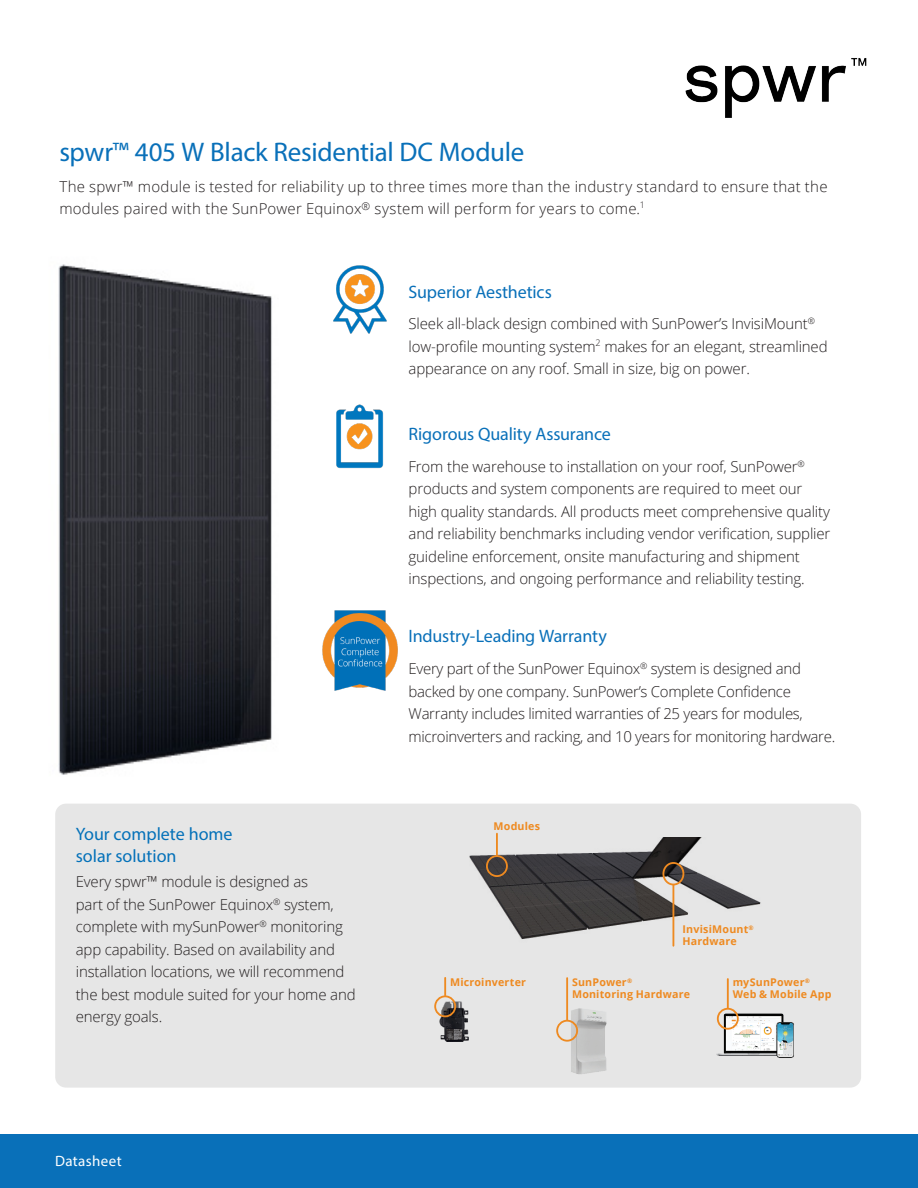
<style>
.page{position:relative;width:918px;height:1188px;background:#fff}
.page>*{position:absolute;margin:0;border:0;box-sizing:border-box;transform-origin:0 0}
.Header_02{font:27px "Myriad Pro";letter-spacing:-.01em;color:#0970b9}
.Header_02-2{font:18px "Myriad Pro";letter-spacing:-.01em;color:#0970b9}
.t1{font:18px/22.5px "Myriad Pro";color:#0471b9}
.Header_02-3{font:300 15px/22.5px "Open Sans";letter-spacing:-.01em;color:#231f20}
.Header_02-4{font:300 15px/22.5px "Open Sans";letter-spacing:.015em;color:#231f20}
.t2{font:15px "Myriad Pro";letter-spacing:.025em;color:#fff}
.t3{font:700 10.65px/11.6px "Open Sans";letter-spacing:.02em;color:#ee8a21}
</style>
<div class="page">
<div style="left:0;top:1134px;width:918px;height:54px;background:#0970b9"></div>
<img style="left:58px;top:264px;width:214px;height:511px">
<img style="left:322px;top:610px;width:76px;height:81px">
<div style="left:55px;top:804px;width:806px;height:284px;background:#e6e6e6;border-radius:11px"></div>
<img style="left:469px;top:837px;width:292px;height:110px">
<img style="left:559px;top:999px;width:48px;height:75px">
<img style="left:717px;top:997px;width:77px;height:61px">
<div style="left:662px;top:862px;width:22px;height:23px;border:2px solid #ee8a21;border-radius:50%"></div>
<hr style="left:672px;top:885px;width:2px;height:61px;background:#ee8a21">
<div style="left:717px;top:1008px;width:22px;height:22px;border:2px solid #ee8a21;border-radius:50%"></div>
<hr style="left:727px;top:979px;width:2px;height:29px;background:#ee8a21">
<div style="left:486px;top:855px;width:22px;height:22px;border:2px solid #ee8a21;border-radius:50%"></div>
<hr style="left:496px;top:834px;width:2px;height:21px;background:#ee8a21">
<div style="left:556px;top:1020px;width:22px;height:22px;border:2px solid #ee8a21;border-radius:50%"></div>
<hr style="left:566px;top:978px;width:2px;height:42px;background:#ee8a21">
<img style="left:440px;top:1001px;width:29px;height:40px">
<div style="left:434px;top:995px;width:22px;height:22px;border:2px solid #ee8a21;border-radius:50%"></div>
<svg style="left:444px;top:978px;width:2px;height:17px"></svg>
<img style="left:336px;top:404px;width:48px;height:65px">
<img style="left:333px;top:265px;width:54px;height:69px">
<img style="left:685px;top:58px;width:182px;height:60px">
<p class="Header_02" style="left:59px;top:135px;width:467px">spwr™ 405 W Black Residential DC Module</p>
<p class="Header_02-4" style="left:59px;top:175px;width:770px">The spwr™ module is tested for reliability up to three times more than the industry standard to ensure that the modules paired with the SunPower Equinox<sup>®</sup> system will perform for years to come.<sup>1</sup></p>
<p class="Header_02-2" style="left:409px;top:281px;width:145px">Superior Aesthetics</p>
<p class="Header_02-3" style="left:409px;top:312px;width:421px">Sleek all-black design combined with SunPower’s InvisiMount<sup>® </sup>low-profile mounting system<sup>2</sup> makes for an elegant, streamlined appearance on any roof. Small in size, big on power.</p>
<p class="Header_02-2" style="left:409px;top:423px;width:204px">Rigorous Quality Assurance</p>
<p class="Header_02-3" style="left:409px;top:455px;width:423px">From the warehouse to installation on your roof, SunPower<sup>® </sup>products and system components are required to meet our high quality standards. All products meet comprehensive quality and reliability benchmarks including vendor verification, supplier guideline enforcement, onsite manufacturing and shipment inspections, and ongoing performance and reliability testing.</p>
<p class="t1" style="left:76px;top:822px;width:158px">Your complete home solar solution</p>
<p class="Header_02-3" style="left:76px;top:870px;width:281px">Every spwr™ module is designed as<br>part of the SunPower Equinox<sup>®</sup> system, complete with mySunPower<sup>®</sup> monitoring app capability. Based on availability and installation locations, we will recommend the best module suited for your home and energy goals.</p>
<p class="t2" style="left:55px;top:1152px;width:68px">Datasheet</p>
<p class="Header_02-2" style="left:409px;top:625px;width:200px">Industry-Leading Warranty</p>
<p class="Header_02-3" style="left:409px;top:657px;width:428px">Every part of the SunPower Equinox<sup>®</sup> system is designed and backed by one company. SunPower’s Complete Confidence Warranty includes limited warranties of 25 years for modules, microinverters and racking, and 10 years for monitoring hardware.</p>
<p class="t3" style="left:494px;top:820px;width:48px">Modules</p>
<p class="t3" style="left:450px;top:976px;width:78px">Microinverter</p>
<p class="t3" style="left:683px;top:923px;width:73px">InvisiMount<sup>®<br></sup>Hardware</p>
<p class="t3" style="left:733px;top:976px;width:100px">mySunPower<sup>®<br></sup>Web &amp; Mobile App</p>
<p class="t3" style="left:572px;top:976px;width:120px">SunPower<sup>®<br></sup>Monitoring Hardware</p>
</div>
